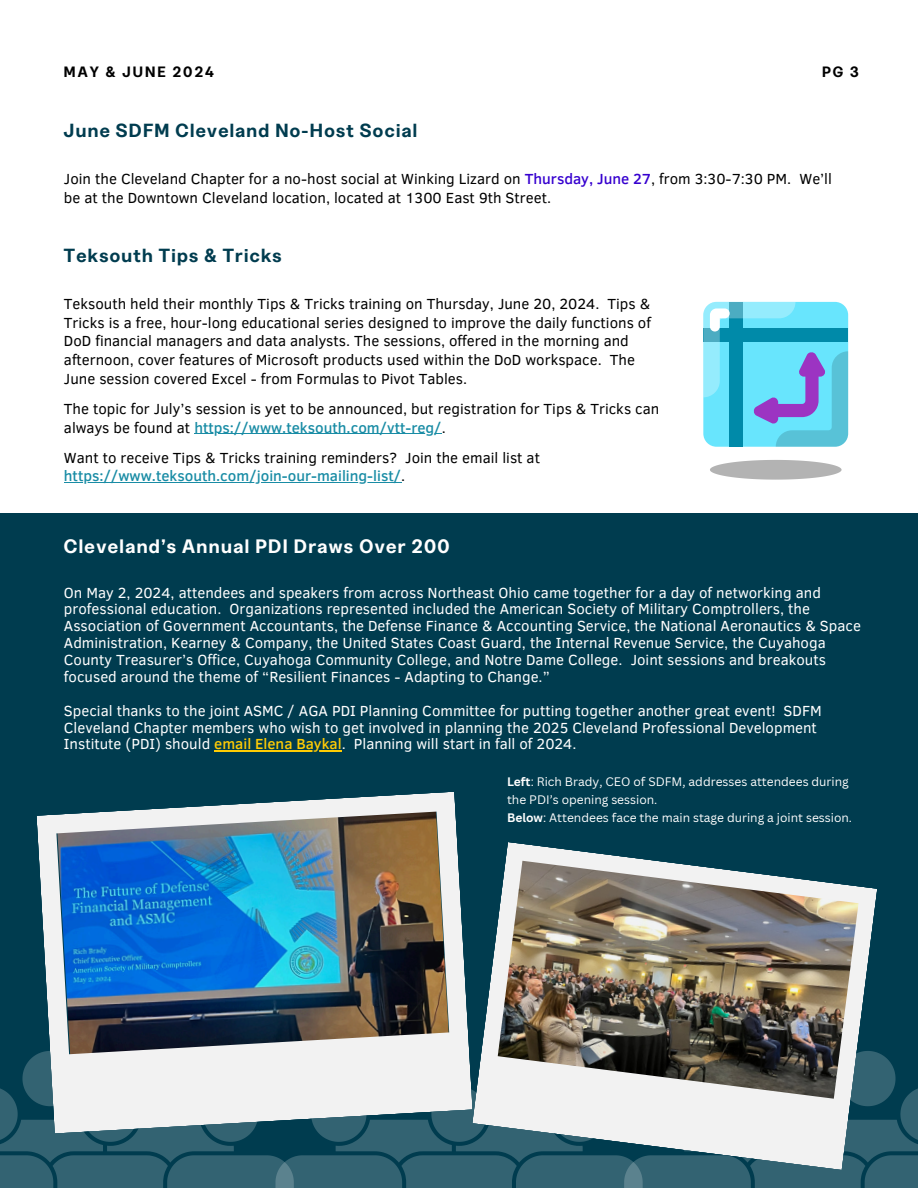
<style>
.page{position:relative;width:918px;height:1188px;background:#fff}
.page>*{position:absolute;margin:0;border:0;box-sizing:border-box;transform-origin:0 0}
.t1{font:600 19.5px "Greed Standard";letter-spacing:.07em;color:#fff}
.t2{font:600 19.05px "Greed Standard";letter-spacing:.07em;color:#003c4f}
.t3{font:15px/16.8px "Clear Sans";color:#fff}
.t4{font:15px/18.8px "Clear Sans";color:#000}
.t5{font:500 15px "Clear Sans";color:#198ca5}
.t6{font:600 15px "Greed Standard";letter-spacing:.14em;color:#000}
.t7{font:12px/18px "Canva Sans";color:#fff}
.s1{font-weight:500;color:#3600cf}
.s2{font-weight:500;color:#198ca5}
.s3{font-weight:400;color:#000}
.s4{font-weight:500;color:#ffcc04}
.s5{font-weight:700}
</style>
<div class="page">
<div style="left:0;top:513px;width:918px;height:675px;background:#003c4f"></div>
<svg style="left:710px;top:460px;width:132px;height:20px"></svg>
<svg style="left:703px;top:302px;width:145px;height:145px"></svg>
<hr style="left:194px;top:433px;width:248px;height:1px;background:#198ca5">
<hr style="left:64px;top:482px;width:337px;height:1px;background:#198ca5">
<svg style="left:0;top:1054px;width:275px;height:134px"></svg>
<svg style="left:275px;top:1134px;width:349px;height:54px;fill:#336372"></svg>
<svg style="left:624px;top:1052px;width:294px;height:136px"></svg>
<img style="left:37px;top:792px;width:435px;height:342px">
<img style="left:472px;top:842px;width:405px;height:328px">
<svg style="left:214px;top:751px;width:21px;height:1px"></svg>
<hr style="left:235px;top:751px;width:107px;height:1px;background:#ffcc04">
<p class="t6" style="left:64px;top:63px;width:152px">MAY &amp; JUNE 2024</p>
<p class="t6" style="left:822px;top:63px;width:38px">PG 3</p>
<p class="t2" style="left:64px;top:119px;width:355px">June SDFM Cleveland No-Host Social</p>
<p class="t4" style="left:64px;top:168px;width:770px;line-height:19.2px">Join the Cleveland Chapter for a no-host social at Winking Lizard on <span class="s1">Thursday, June 27</span>, from 3:30-7:30 PM. We’ll be at the Downtown Cleveland location, located at 1300 East 9th Street.</p>
<h3 class="t2" style="left:64px;top:244px;width:219px">Teksouth Tips &amp; Tricks</h3>
<h2 class="t4" style="left:64px;top:293px;width:589px">Teksouth held their monthly Tips &amp; Tricks training on Thursday, June 20, 2024. Tips &amp; Tricks is a free, hour-long educational series designed to improve the daily functions of DoD financial managers and data analysts. The sessions, offered in the morning and afternoon, cover features of Microsoft products used within the DoD workspace. The June session covered Excel - from Formulas to Pivot Tables.</h2>
<h2 class="t4" style="left:64px;top:398px;width:597px">The topic for July’s session is yet to be announced, but registration for Tips &amp; Tricks can always be found at <span class="s2">https://www.teksouth.com/vtt-reg/</span>.</h2>
<h1 class="t4" style="left:64px;top:447px;width:335px">Want to receive Tips &amp; Tricks training reminders?</h1>
<p class="t4" style="left:405px;top:447px;width:136px">Join the email list at</p>
<h1 class="t5" style="left:64px;top:465px;width:343px">https://www.teksouth.com/join-our-mailing-list/<span class="s3">.</span></h1>
<p class="t1" style="left:64px;top:534px;width:387px">Cleveland’s Annual PDI Draws Over 200</p>
<h3 class="t3" style="left:64px;top:583px;width:798px">On May 2, 2024, attendees and speakers from across Northeast Ohio came together for a day of networking and professional education. Organizations represented included the American Society of Military Comptrollers, the Association of Government Accountants, the Defense Finance &amp; Accounting Service, the National Aeronautics &amp; Space Administration, Kearney &amp; Company, the United States Coast Guard, the Internal Revenue Service, the Cuyahoga County Treasurer’s Office, Cuyahoga Community College, and Notre Dame College. Joint sessions and breakouts focused around the theme of “Resilient Finances - Adapting to Change.”</h3>
<h3 class="t3" style="left:64px;top:701px;width:759px">Special thanks to the joint ASMC / AGA PDI Planning Committee for putting together another great event! SDFM<br>Cleveland Chapter members who wish to get involved in planning the 2025 Cleveland Professional Development<br>Institute (PDI) should <span class="s4">email Elena Baykal</span>. Planning will start in fall of 2024.</h3>
<p class="t7" style="left:507px;top:772px;width:343px"><span class="s5">Left</span>: Rich Brady, CEO of SDFM, addresses attendees during the PDI’s opening session.</p>
<h1 class="t7" style="left:507px;top:808px;width:347px"><span class="s5">Below</span>: Attendees face the main stage during a joint session.</h1>
</div>
